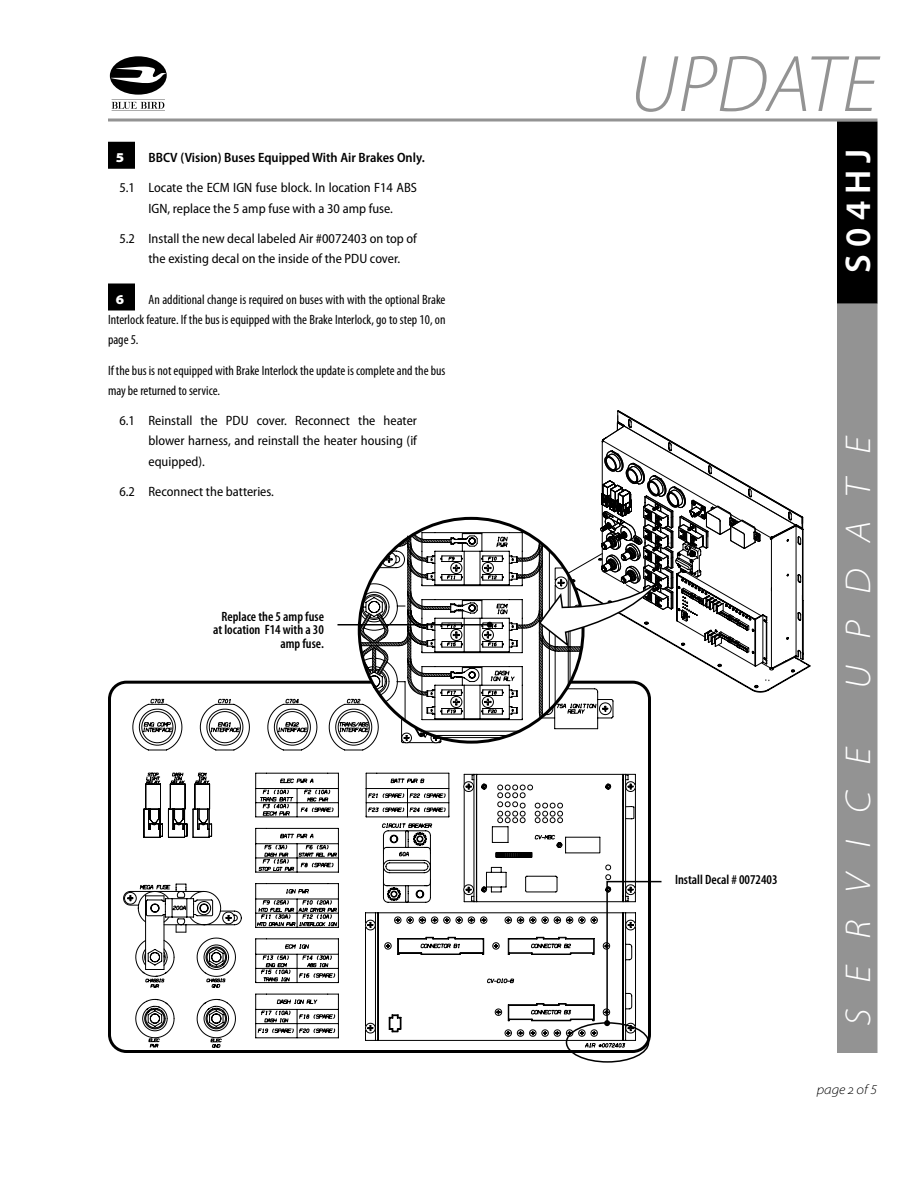
<style>
.page{position:relative;width:918px;height:1188px;background:#fff}
.page>*{position:absolute;margin:0;border:0;box-sizing:border-box;transform-origin:0 0}
.t1{font:italic 300 81px "Myriad Pro";color:#939393}
.SideBarTitle{font:italic 300 semi-expanded 36px "Myriad Pro";letter-spacing:.73em;color:#fff}
.SideBarTitle-2{font:600 36px "Myriad Pro";letter-spacing:.2em;color:#fff}
.Body_Indent_Numbered{font:semi-condensed 13.5px/20.2px "Myriad Pro";color:#000;text-align:center}
.Procedure_Step_First{font:condensed 13.5px/20.2px "Myriad Pro";color:#000;text-align:justify}
.Procedure_Step_Body{font:condensed 13.5px/20.2px "Myriad Pro";color:#000}
.Photo_Callout{font:600 condensed 13.5px/13.5px "Myriad Pro";color:#000;text-align:right}
.Procedure_Step_First-2{font:600 semi-condensed 13.5px "Myriad Pro";color:#000}
.t2{font:italic 300 semi-expanded 13.5px "Myriad Pro";color:#000}
.Procedure_Step_First-3{font:900 semi-expanded 13.5px "Myriad Pro";color:#fff}
</style>
<div class="page">
<svg style="left:108px;top:118px;width:770px;height:4px;background:#adadad"></svg>
<svg style="left:110px;top:56px;width:57px;height:55px"></svg>
<svg style="left:108px;top:680px;width:543px;height:372px"></svg>
<svg style="left:132px;top:688px;width:481px;height:203px"></svg>
<svg style="left:123px;top:891px;width:513px;height:150px"></svg>
<svg style="left:145px;top:719px;width:451px;height:329px"></svg>
<svg style="left:135px;top:703px;width:120px;height:335px"></svg>
<svg style="left:135px;top:773px;width:436px;height:242px"></svg>
<svg style="left:255px;top:903px;width:194px;height:135px"></svg>
<svg style="left:151px;top:698px;width:404px;height:205px"></svg>
<svg style="left:617px;top:410px;width:187px;height:259px"></svg>
<svg style="left:356px;top:614px;width:230px;height:131px"></svg>
<svg style="left:359px;top:608px;width:223px;height:130px"></svg>
<hr style="left:337px;top:624px;width:153px;height:1px;background:#000">
<svg style="left:360px;top:420px;width:443px;height:299px"></svg>
<div style="left:566px;top:1022px;width:83px;height:41px;border:2px solid #000;border-radius:50%"></div>
<svg style="left:384px;top:774px;width:278px;height:263px"></svg>
<div style="left:837px;top:121px;width:41px;height:183px;background:#000"></div>
<div style="left:837px;top:304px;width:41px;height:749px;background:#939393"></div>
<div style="left:108px;top:142px;width:27px;height:27px;background:#000"></div>
<div style="left:108px;top:284px;width:27px;height:27px;background:#000"></div>
<p class="Procedure_Step_First-3" style="left:116px;top:150px;width:10px">5</p>
<p class="Procedure_Step_First-2" style="left:148px;top:150px;width:278px">BBCV (Vision) Buses Equipped With Air Brakes Only.</p>
<p class="Body_Indent_Numbered" style="left:119px;top:178px;width:299px">5.1 Locate the ECM IGN fuse block. In location F14 ABS<br>IGN, replace the 5 amp fuse with a 30 amp fuse.</p>
<p class="Body_Indent_Numbered" style="left:148px;top:229px;width:270px;text-align:left;text-indent:-29px">5.2 Install the new decal labeled Air #0072403 on top of the existing decal on the inside of the PDU cover.</p>
<p class="Procedure_Step_First-3" style="left:116px;top:291px;width:10px">6</p>
<p class="Procedure_Step_First" style="left:108px;top:289px;width:339px;text-indent:40px">An additional change is required on buses with with the optional Brake Interlock feature. If the bus is equipped with the Brake Interlock, go to step 10, on page 5.</p>
<p class="Procedure_Step_Body" style="left:108px;top:360px;width:339px">If the bus is not equipped with Brake Interlock the update is complete and the bus may be returned to service.</p>
<p class="Body_Indent_Numbered" style="left:148px;top:411px;width:270px;text-align:justify;text-indent:-29px">6.1 Reinstall the PDU cover. Reconnect the heater blower harness, and reinstall the heater housing (if equipped).</p>
<p class="Body_Indent_Numbered" style="left:119px;top:482px;width:156px">6.2 Reconnect the batteries.</p>
<p class="Photo_Callout" style="left:213px;top:610px;width:112px">Replace the 5 amp fuse at location F14 with a 30 amp fuse.</p>
<h1 class="t1" style="left:629px;top:41px;width:250px">UPDATE</h1>
<p class="SideBarTitle-2" style="left:838px;top:273px;width:126px;rotate:-90deg">S04HJ</p>
<p class="Photo_Callout" style="left:675px;top:873px;width:104px">Install Decal # 0072403</p>
<p class="SideBarTitle" style="left:839px;top:689px;width:255px;rotate:-90deg">UPDATE</p>
<p class="SideBarTitle" style="left:839px;top:1026px;width:281px;rotate:-90deg">SERVICE</p>
<p class="t2" style="left:817px;top:1082px;width:62px">page of 5</p>
</div>
